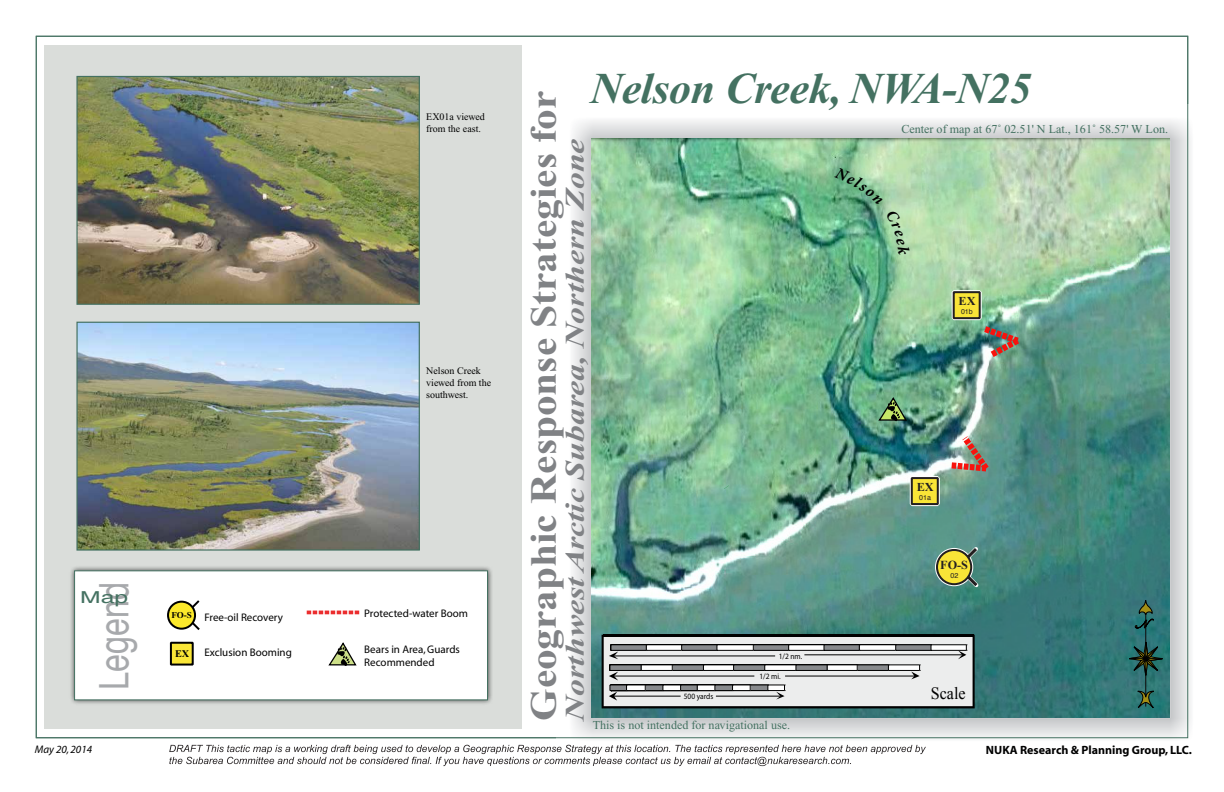
<style>
.page{position:relative;width:1224px;height:792px;background:#fff}
.page>*{position:absolute;margin:0;border:0;box-sizing:border-box;transform-origin:0 0}
.t1{font:italic 700 44px "Times New Roman";letter-spacing:-.01em;color:#447161}
.t2{font:40.7px "Helvetica";color:#a7a9ac;scale:.79 1}
.t3{font:700 37px "Times New Roman";color:#808285;scale:1.12 1}
.t4{font:italic 700 27px "Times New Roman";color:#808285;scale:1.25 1}
.t5{font:17.2px "Times New Roman";color:#000;scale:.93 1}
.t6{font:16.5px "Helvetica";color:#447161;scale:1.5 1}
.t7{font:700 12.2px "Times New Roman";color:#231f20}
.t8{font:700 12.2px "Times New Roman";color:#231f20}
.t9{font:12.1px "Times New Roman";color:#447161}
.t10{font:700 12px "Myriad";color:#000}
.t11{font:11px/13.2px "Myriad";color:#000}
.t12{font:italic 11px "Myriad";color:#000}
.t13{font:700 10.2px "Times New Roman";color:#000}
.t14{font:10px/12px "Times New Roman";color:#000}
.t15{font:8.1px "Myriad Pro";color:#000;scale:.92 1}
.t16{font:7.1px "Helvetica";color:#231f20}
</style>
<div class="page">
<img style="left:556px;top:105px;width:635px;height:640px">
<div style="left:45px;top:45px;width:477px;height:684px;background:#daddda"></div>
<svg style="left:169px;top:745px;width:757px;height:21px"></svg>
<div style="left:69px;top:565px;width:424px;height:141px;background:#000;opacity:.75"></div>
<div style="left:74px;top:571px;width:414px;height:129px;background:#fff"></div>
<img style="left:78px;top:78px;width:340px;height:225px">
<div style="left:76px;top:76px;width:344px;height:229px;border:1px solid #447161"></div>
<img style="left:78px;top:324px;width:340px;height:225px">
<div style="left:76px;top:322px;width:344px;height:229px;border:1px solid #447161"></div>
<img style="left:592px;top:139px;width:578px;height:579px">
<svg style="left:878px;top:393px;width:30px;height:29px"></svg>
<svg style="left:945px;top:430px;width:50px;height:47px;background:#91938a"></svg>
<svg style="left:602px;top:635px;width:373px;height:73px;background:#bdbebe"></svg>
<div style="left:935px;top:548px;width:38px;height:38px;border:4px solid #fff;border-radius:50%"></div>
<svg style="left:936px;top:543px;width:46px;height:48px"></svg>
<div style="left:937px;top:550px;width:34px;height:34px;background:#f9e437;border-radius:50%"></div>
<div style="left:936px;top:549px;width:36px;height:36px;border:2px solid #231f20;border-radius:50%"></div>
<div style="left:952px;top:290px;width:30px;height:30px;border:4px solid #fff"></div>
<img style="left:955px;top:292px;width:71px;height:71px">
<div style="left:954px;top:292px;width:26px;height:26px;background:#f9e437"></div>
<div style="left:953px;top:291px;width:28px;height:28px;border:2px solid #231f20"></div>
<div style="left:910px;top:476px;width:30px;height:30px;border:4px solid #fff"></div>
<div style="left:912px;top:478px;width:26px;height:26px;background:#f9e437"></div>
<div style="left:911px;top:477px;width:28px;height:28px;border:2px solid #231f20"></div>
<hr style="left:1146px;top:614px;width:1px;height:92px;background:#000">
<svg style="left:1125px;top:638px;width:42px;height:41px;background:#28615d"></svg>
<svg style="left:1137px;top:691px;width:17px;height:18px"></svg>
<svg style="left:1135px;top:601px;width:19px;height:28px"></svg>
<svg style="left:185px;top:600px;width:15px;height:30px"></svg>
<div style="left:168px;top:602px;width:27px;height:27px;background:#fce92b;border-radius:50%"></div>
<div style="left:167px;top:601px;width:29px;height:29px;border:2px solid #000;border-radius:50%"></div>
<svg style="left:328px;top:643px;width:29px;height:23px"></svg>
<div style="left:171px;top:643px;width:22px;height:22px;background:#fae637"></div>
<div style="left:170px;top:642px;width:24px;height:24px;border:2px solid #000"></div>
<svg style="left:307px;top:611px;width:53px;height:3px"></svg>
<svg style="left:834px;top:168px;width:76px;height:87px;background:#81be95"></svg>
<h2 class="t2" style="left:83px;top:690px;width:138px;rotate:-90deg">Legend</h2>
<h3 class="t6" style="left:80px;top:585px;width:34px">Map</h3>
<p class="t11" style="left:171px;top:611px;width:113px"><sup>FO-S</sup> Free-oil Recovery</p>
<p class="t11" style="left:204px;top:646px;width:89px">Exclusion Booming</p>
<p class="t13" style="left:175px;top:648px;width:16px">EX</p>
<p class="t14" style="left:426px;top:111px;width:60px">EX01a viewed from the east.</p>
<p class="t14" style="left:426px;top:365px;width:66px">Nelson Creek viewed from the southwest.</p>
<p class="t11" style="left:364px;top:608px;width:105px">Protected-water Boom</p>
<p class="t11" style="left:364px;top:643px;width:97px">Bears in Area, Guards<br>Recommended</p>
<h1 class="t1" style="left:590px;top:65px;width:443px">Nelson Creek, NWA-N25</h1>
<p class="t9" style="left:901px;top:123px;width:268px">Center of map at 67˚ 02.51' N Lat., 161˚ 58.57' W Lon.</p>
<h3 class="t3" style="left:523px;top:720px;width:564px;rotate:-90deg">Geographic Response Strategies for</h3>
<h3 class="t4" style="left:560px;top:720px;width:467px;rotate:-90deg">Northwest Arctic Subarea, Northern Zone</h3>
<p class="t8" style="left:959px;top:294px;width:18px">EX</p>
<p class="t16" style="left:961px;top:306px;width:13px">01b</p>
<p class="t16" style="left:963px;top:306px;width:9px">02</p>
<p class="t8" style="left:917px;top:480px;width:18px">EX</p>
<p class="t16" style="left:919px;top:492px;width:13px">01a</p>
<p class="t16" style="left:921px;top:492px;width:9px">02</p>
<p class="t7" style="left:940px;top:556px;width:29px">FO-S</p>
<p class="t16" style="left:951px;top:570px;width:9px">012</p>
<p class="t15" style="left:779px;top:651px;width:27px">1/2 nm.</p>
<p class="t15" style="left:759px;top:672px;width:25px">1/2 mi.</p>
<h3 class="t5" style="left:931px;top:682px;width:39px">Scale</h3>
<p class="t15" style="left:684px;top:691px;width:34px">500 yards</p>
<p class="t9" style="left:593px;top:719px;width:199px">This is not intended for navigational use.</p>
<p class="t12" style="left:35px;top:744px;width:59px">May 20, 2014</p>
<p class="t10" style="left:986px;top:744px;width:208px">NUKA Research &amp; Planning Group, LLC.</p>
</div>
